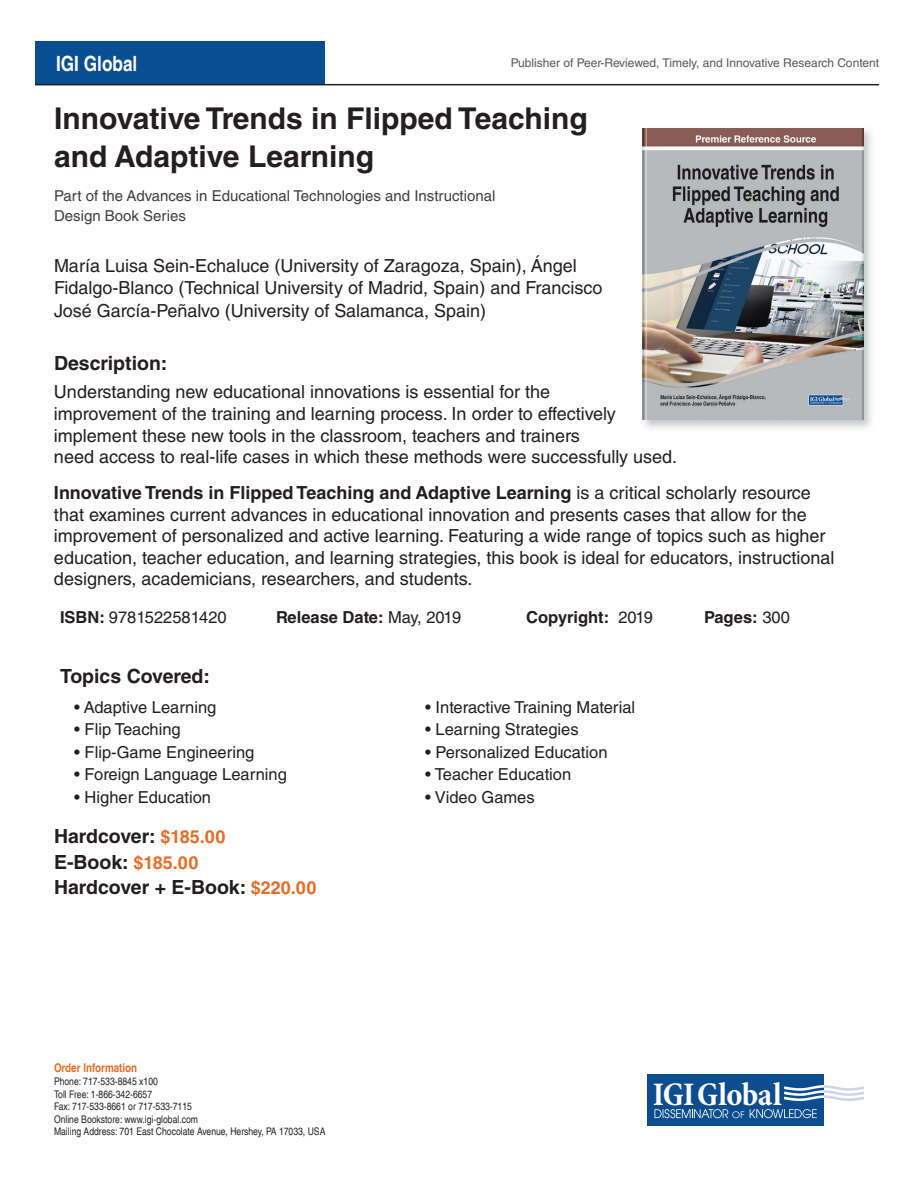
<style>
.page{position:relative;width:918px;height:1188px;background:#fff}
.page>*{position:absolute;margin:0;border:0;box-sizing:border-box;transform-origin:0 0}
.t1{font:700 condensed 33.3px "Minion Pro";letter-spacing:-.015em;color:#fff}
.t2{font:700 30px/37.5px "Helvetica LT Std";color:#231f20}
.t3{font:700 condensed 21px "Helvetica LT";color:#fff}
.t4{font:700 19.5px/25.5px "Helvetica LT Std";color:#231f20}
.t5{font:18px/21.6px "Helvetica LT Std";color:#231f20}
.t6{font:16.5px "Helvetica LT Std";color:#231f20}
.t7{font:700 16.5px "Helvetica LT Std";color:#231f20}
.t8{font:15px/19.5px "Helvetica LT Std";color:#3e3e3f}
.t9{font:12px "Helvetica LT Std";color:#57585a}
.t10{font:700 condensed 12px "Helvetica LT";color:#e56d25}
.t11{font:condensed 10.5px/12.6px "Helvetica LT";color:#231f20}
.s1{font-weight:700}
.s2{font-weight:400}
.s3{font-size:18px;color:#e56d25}
</style>
<div class="page">
<div style="left:35px;top:41px;width:290px;height:44px;background:#094e91"></div>
<svg style="left:647px;top:1125px;width:177px;height:1px"></svg>
<div style="left:647px;top:1074px;width:177px;height:51px;background:#0c4d90"></div>
<svg style="left:654px;top:1109px;width:90px;height:9px"></svg>
<svg style="left:750px;top:1109px;width:67px;height:9px"></svg>
<svg style="left:784px;top:1085px;width:80px;height:16px"></svg>
<hr style="left:35px;top:84px;width:844px;height:1px;background:#231f20">
<img style="left:642px;top:128px;width:230px;height:301px">
<img style="left:643px;top:129px;width:220px;height:291px">
<p class="t3" style="left:56px;top:50px;width:83px">IGI Global</p>
<p class="t9" style="left:511px;top:56px;width:370px">Publisher of Peer-Reviewed, Timely, and Innovative Research Content</p>
<h2 class="t2" style="left:54px;top:99px;width:535px">Innovative Trends in Flipped Teaching and Adaptive Learning</h2>
<p class="t8" style="left:54px;top:186px;width:443px">Part of the Advances in Educational Technologies and Instructional<br>Design Book Series</p>
<p class="t5" style="left:54px;top:254px;width:550px;line-height:22.5px">María Luisa Sein-Echaluce (University of Zaragoza, Spain), Ángel<br>Fidalgo-Blanco (Technical University of Madrid, Spain) and Francisco<br>José García-Peñalvo (University of Salamanca, Spain)</p>
<p class="t4" style="left:54px;top:350px;width:115px">Description:</p>
<p class="t5" style="left:54px;top:381px;width:625px">Understanding new educational innovations is essential for the<br>improvement of the training and learning process. In order to effectively implement these new tools in the classroom, teachers and trainers<br>need access to real-life cases in which these methods were successfully used.</p>
<p class="t5" style="left:54px;top:482px;width:782px"><span class="s1">Innovative Trends in Flipped Teaching and Adaptive Learning</span> is a critical scholarly resource that examines current advances in educational innovation and presents cases that allow for the improvement of personalized and active learning. Featuring a wide range of topics such as higher education, teacher education, and learning strategies, this book is ideal for educators, instructional designers, academicians, researchers, and students.</p>
<p class="t6" style="left:60px;top:607px;width:168px"><span class="s1">ISBN:</span> 9781522581420</p>
<p class="t7" style="left:276px;top:607px;width:187px">Release Date: <span class="s2">May, 2019</span></p>
<p class="t7" style="left:526px;top:607px;width:128px">Copyright: <span class="s2">2019</span></p>
<p class="t7" style="left:704px;top:607px;width:87px">Pages: <span class="s2">300</span></p>
<p class="t4" style="left:60px;top:664px;width:152px">Topics Covered:</p>
<p class="t6" style="left:74px;top:697px;width:144px">• Adaptive Learning</p>
<p class="t6" style="left:74px;top:720px;width:108px">• Flip Teaching</p>
<p class="t6" style="left:74px;top:742px;width:182px">• Flip-Game Engineering</p>
<p class="t6" style="left:74px;top:765px;width:214px">• Foreign Language Learning</p>
<p class="t6" style="left:74px;top:787px;width:138px">• Higher Education</p>
<p class="t4" style="left:54px;top:823px;width:264px">Hardcover: <span class="s3">$185.00<br></span>E-Book: <span class="s3">$185.00<br></span>Hardcover + E-Book: <span class="s3">$220.00</span></p>
<p class="t10" style="left:54px;top:1061px;width:85px">Order Information</p>
<p class="t11" style="left:54px;top:1075px;width:273px">Phone: 717-533-8845 x100<br>Toll Free: 1-866-342-6657<br>Fax: 717-533-8661 or 717-533-7115<br>Online Bookstore: www.igi-global.com<br>Mailing Address: 701 East Chocolate Avenue, Hershey, PA 17033, USA</p>
<p class="t6" style="left:425px;top:697px;width:211px">• Interactive Training Material</p>
<p class="t6" style="left:425px;top:720px;width:155px">• Learning Strategies</p>
<p class="t6" style="left:425px;top:742px;width:184px">• Personalized Education</p>
<p class="t6" style="left:425px;top:765px;width:148px">• Teacher Education</p>
<p class="t6" style="left:425px;top:787px;width:111px">• Video Games</p>
<h1 class="t1" style="left:653px;top:1071px;width:130px">IGIGlobal</h1>
</div>
